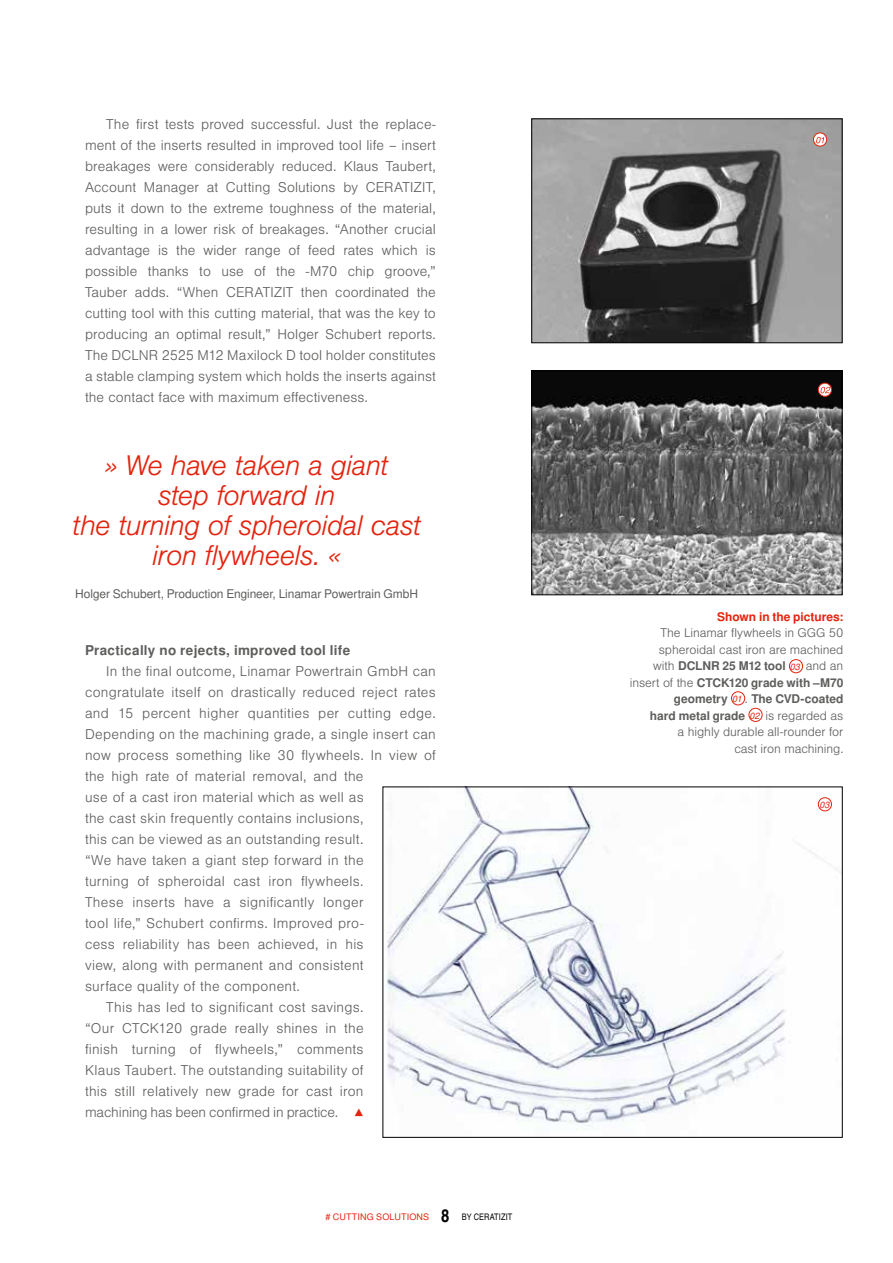
<style>
.page{position:relative;width:893px;height:1263px;background:#fff}
.page>*{position:absolute;margin:0;border:0;box-sizing:border-box;transform-origin:0 0}
.t1{font:italic 300 27px/30px "Nimbus San L";letter-spacing:-.025em;color:#e4230e;text-align:center}
.t2{font:300 13.5px/21px "Nimbus San L";letter-spacing:.02em;color:#5e5e5d;text-align:justify}
.t3{font:700 13.5px "Nimbus San L";letter-spacing:.02em;color:#5e5e5d}
.t4{font:300 13.5px "Nimbus San L";letter-spacing:-.01em;color:#5e5e5d}
.t5{font:300 12px/16.5px "Nimbus San L";letter-spacing:-.005em;color:#5e5e5d;text-align:right}
.t6{font:12px "Nimbus San L";letter-spacing:-.005em;color:#5e5e5d}
.t7{font:700 12px "Nimbus San L";letter-spacing:-.005em;color:#e4230e}
.t8{font:9px "Nimbus San L";letter-spacing:.015em;color:#e4230e}
.t9{font:italic 9px "Nimbus San L";color:#e4230e}
.s1{font-weight:700;color:#e4230e}
.s2{font-family:"Nimbus San Con L";font-weight:700;font-size:18px;color:#000}
.s3{font-family:"Nimbus San Con L";color:#000}
.s4{font-weight:700}
.s5{font-weight:400;font-style:italic;font-size:9px;color:#e4230e}
</style>
<div class="page">
<img style="left:533px;top:121px;width:307px;height:220px">
<div style="left:531px;top:119px;width:311px;height:224px;border:1px solid #000"></div>
<svg style="left:813px;top:133px;width:14px;height:13px"></svg>
<div style="left:813px;top:133px;width:14px;height:13px;border:1px solid #e4230e;border-radius:50%"></div>
<svg style="left:816px;top:137px;width:8px;height:6px"></svg>
<img style="left:533px;top:373px;width:307px;height:220px">
<div style="left:531px;top:371px;width:311px;height:224px;border:1px solid #000"></div>
<svg style="left:818px;top:383px;width:13px;height:13px"></svg>
<div style="left:818px;top:383px;width:14px;height:14px;border:1px solid #e4230e;border-radius:50%"></div>
<svg style="left:820px;top:387px;width:10px;height:6px"></svg>
<img style="left:386px;top:789px;width:454px;height:340px">
<div style="left:818px;top:798px;width:13px;height:13px;background:#fff;border-radius:50%"></div>
<div style="left:818px;top:797px;width:14px;height:14px;border:1px solid #e4230e;border-radius:50%"></div>
<div style="left:789px;top:659px;width:14px;height:14px;border:1px solid #e4230e;border-radius:50%"></div>
<div style="left:731px;top:691px;width:14px;height:14px;border:1px solid #e4230e;border-radius:50%"></div>
<div style="left:749px;top:708px;width:13px;height:14px;border:1px solid #e4230e;border-radius:50%"></div>
<p class="t2" style="left:85px;top:114px;width:352px;text-indent:21px">The first tests proved successful. Just the replace&shy;ment of the inserts resulted in improved tool life – insert breakages were considerably reduced. Klaus Taubert, Account Manager at Cutting Solutions by CERATIZIT, puts it down to the extreme toughness of the material, resulting in a lower risk of breakages. “Another crucial advantage is the wider range of feed rates which is possible thanks to use of the -M70 chip groove,” Tauber adds. “When CERATIZIT then coordinated the cutting tool with this cutting material, that was the key to producing an optimal result,” Holger Schubert reports.<br>The DCLNR 2525 M12 Maxilock D tool holder constitutes a stable clamping system which holds the inserts against the contact face with maximum effectiveness.</p>
<h1 class="t1" style="left:72px;top:450px;width:350px">» We have taken a giant<br>step forward in<br>the turning of spheroidal cast iron flywheels. «</h1>
<p class="t6" style="left:75px;top:586px;width:344px">Holger Schubert, Production Engineer, Linamar Powertrain GmbH</p>
<p class="t3" style="left:85px;top:642px;width:267px">Practically no rejects, improved tool life</p>
<p class="t2" style="left:106px;top:661px;width:331px">In the final outcome, Linamar Powertrain GmbH can</p>
<p class="t2" style="left:85px;top:682px;width:352px">congratulate itself on drastically reduced reject rates</p>
<p class="t2" style="left:85px;top:703px;width:352px">and 15 percent higher quantities per cutting edge.</p>
<p class="t2" style="left:85px;top:724px;width:352px">Depending on the machining grade, a single insert can</p>
<p class="t2" style="left:85px;top:745px;width:352px">now process something like 30 flywheels. In view of</p>
<p class="t2" style="left:85px;top:766px;width:280px">the high rate of material removal, and the</p>
<p class="t2" style="left:85px;top:787px;width:280px">use of a cast iron material which as well as</p>
<p class="t2" style="left:85px;top:808px;width:280px">the cast skin frequently contains inclusions,</p>
<p class="t2" style="left:85px;top:829px;width:280px">this can be viewed as an outstanding result.</p>
<p class="t2" style="left:85px;top:850px;width:280px">“We have taken a giant step forward in the</p>
<p class="t2" style="left:85px;top:871px;width:280px">turning of spheroidal cast iron flywheels.</p>
<p class="t2" style="left:85px;top:892px;width:280px">These inserts have a significantly longer</p>
<p class="t2" style="left:85px;top:913px;width:280px">tool life,” Schubert confirms. Improved pro-</p>
<p class="t2" style="left:85px;top:934px;width:280px">cess reliability has been achieved, in his</p>
<p class="t2" style="left:85px;top:955px;width:280px">view, along with permanent and consistent</p>
<p class="t2" style="left:85px;top:976px;width:216px">surface quality of the component.</p>
<p class="t2" style="left:106px;top:997px;width:259px">This has led to significant cost savings.</p>
<p class="t2" style="left:85px;top:1018px;width:280px">“Our CTCK120 grade really shines in the</p>
<p class="t2" style="left:85px;top:1039px;width:280px">finish turning of flywheels,” comments</p>
<p class="t2" style="left:85px;top:1060px;width:280px">Klaus Taubert. The outstanding suitability of</p>
<p class="t2" style="left:85px;top:1081px;width:280px">this still relatively new grade for cast iron</p>
<p class="t4" style="left:85px;top:1104px;width:280px">machining has been confirmed in practice. <span class="s1">▲</span></p>
<p class="t8" style="left:325px;top:1212px;width:188px"># CUTTING SOLUTIONS <span class="s2">8</span> <span class="s3">BY CERATIZIT</span></p>
<p class="t7" style="left:717px;top:609px;width:128px">Shown in the pictures:</p>
<p class="t5" style="left:630px;top:625px;width:215px">The Linamar flywheels in GGG 50 spheroidal cast iron are machined<br>with <span class="s4">DCLNR 25 M12 tool</span> <span class="s5">03</span> and an insert of the <span class="s4">CTCK120 grade with –M70 geometry</span> <span class="s5">01</span> . <span class="s4">The CVD-coated<br>hard metal grade</span> <span class="s5">02</span> is regarded as<br>a highly durable all-rounder for<br>cast iron machining.</p>
<p class="t9" style="left:819px;top:799px;width:11px">03</p>
</div>
